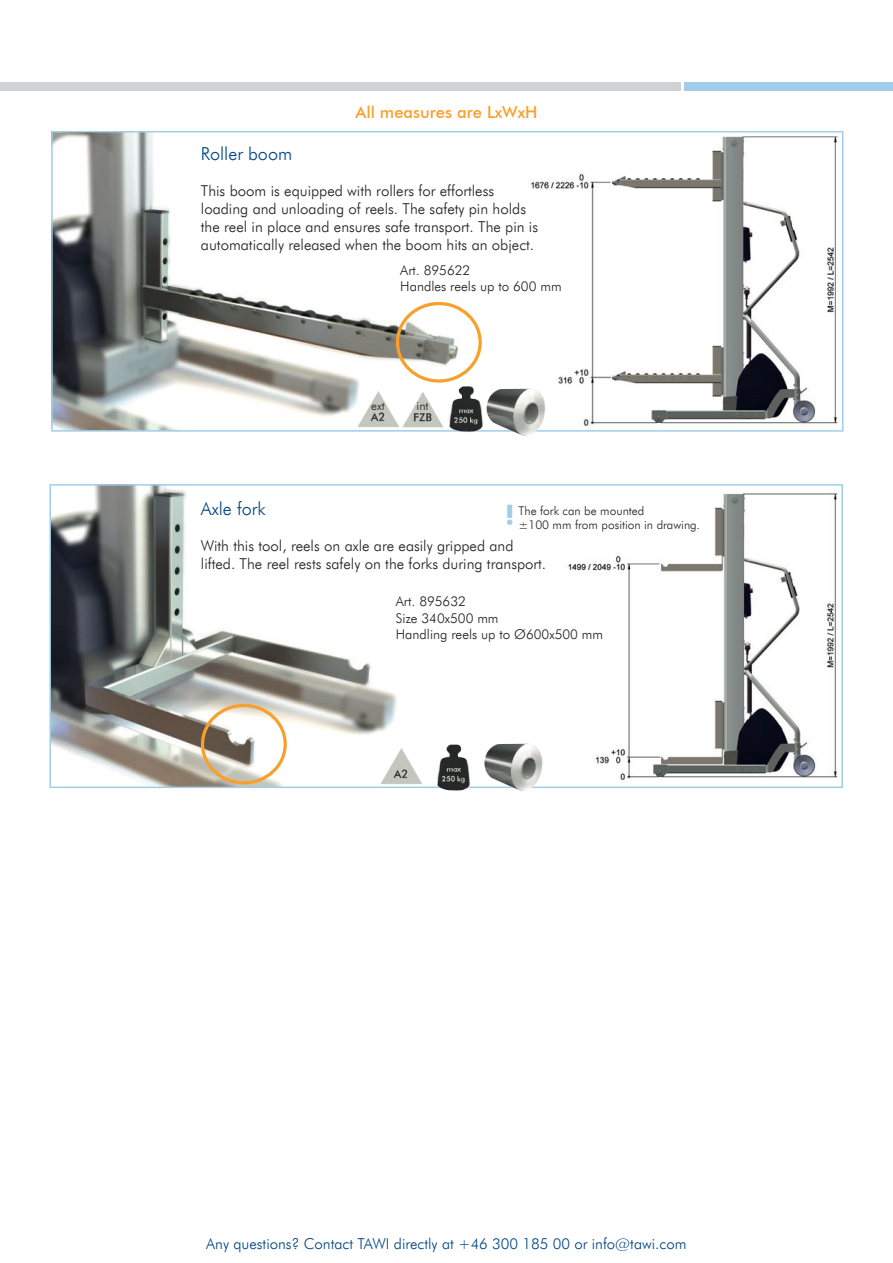
<style>
.page{position:relative;width:893px;height:1263px;background:#fff}
.page>*{position:absolute;margin:0;border:0;box-sizing:border-box;transform-origin:0 0}
.t1{font:300 18px "Futura BT";color:#004583}
.t2{font:500 16.5px "Futura BT";color:#f99f2d}
.t3{font:300 15px/18px "Futura BT";color:#231f20}
.t4{font:300 15px "Futura BT";color:#004583}
.t5{font:300 13.5px/16.2px "Futura BT";color:#231f20}
.t6{font:300 12px "Futura BT";color:#231f20}
</style>
<div class="page">
<img style="left:54px;top:134px;width:428px;height:295px">
<div style="left:51px;top:131px;width:792px;height:301px;border:2px solid #a2cce7"></div>
<img style="left:531px;top:136px;width:307px;height:290px">
<img style="left:52px;top:487px;width:345px;height:298px">
<div style="left:49px;top:484px;width:794px;height:304px;border:2px solid #a2cce7"></div>
<div style="left:684px;top:83px;width:209px;height:8px;background:#a2cce7"></div>
<div style="left:0;top:83px;width:681px;height:8px;background:#d1d2d4"></div>
<img style="left:485px;top:382px;width:82px;height:54px">
<div style="left:201px;top:704px;width:86px;height:80px;border:3px solid #f99f2d;border-radius:50%"></div>
<img style="left:472px;top:743px;width:93px;height:48px">
<img style="left:405px;top:386px;width:40px;height:46px">
<img style="left:352px;top:385px;width:53px;height:47px">
<img style="left:375px;top:742px;width:49px;height:46px">
<img style="left:445px;top:378px;width:40px;height:54px">
<img style="left:424px;top:744px;width:48px;height:47px">
<img style="left:554px;top:493px;width:284px;height:290px">
<div style="left:396px;top:302px;width:86px;height:81px;border:3px solid #f99f2d;border-radius:50%"></div>
<p class="t2" style="left:355px;top:103px;width:184px">All measures are LxWxH</p>
<p class="t1" style="left:201px;top:142px;width:93px">Roller boom</p>
<p class="t3" style="left:201px;top:181px;width:339px">This boom is equipped with rollers for effortless loading and unloading of reels. The safety pin holds the reel in place and ensures safe transport. The pin is automatically released when the boom hits an object.</p>
<p class="t5" style="left:400px;top:262px;width:163px">Art. 895622<br>Handles reels up to 600 mm</p>
<p class="t6" style="left:371px;top:398px;width:15px">ext</p>
<p class="t6" style="left:417px;top:398px;width:13px">int</p>
<p class="t1" style="left:201px;top:498px;width:66px">Axle fork</p>
<p class="t3" style="left:201px;top:537px;width:347px">With this tool, reels on axle are easily gripped and lifted. The reel rests safely on the forks during transport.</p>
<p class="t6" style="left:518px;top:503px;width:127px">The fork can be mounted</p>
<p class="t6" style="left:518px;top:518px;width:183px">±100 mm from position in drawing.</p>
<p class="t5" style="left:396px;top:593px;width:209px">Art. 895632<br>Size 340x500 mm<br>Handling reels up to Ø600x500 mm</p>
<p class="t4" style="left:206px;top:1234px;width:482px">Any questions? Contact TAWI directly at +46 300 185 00 or info@tawi.com</p>
</div>
